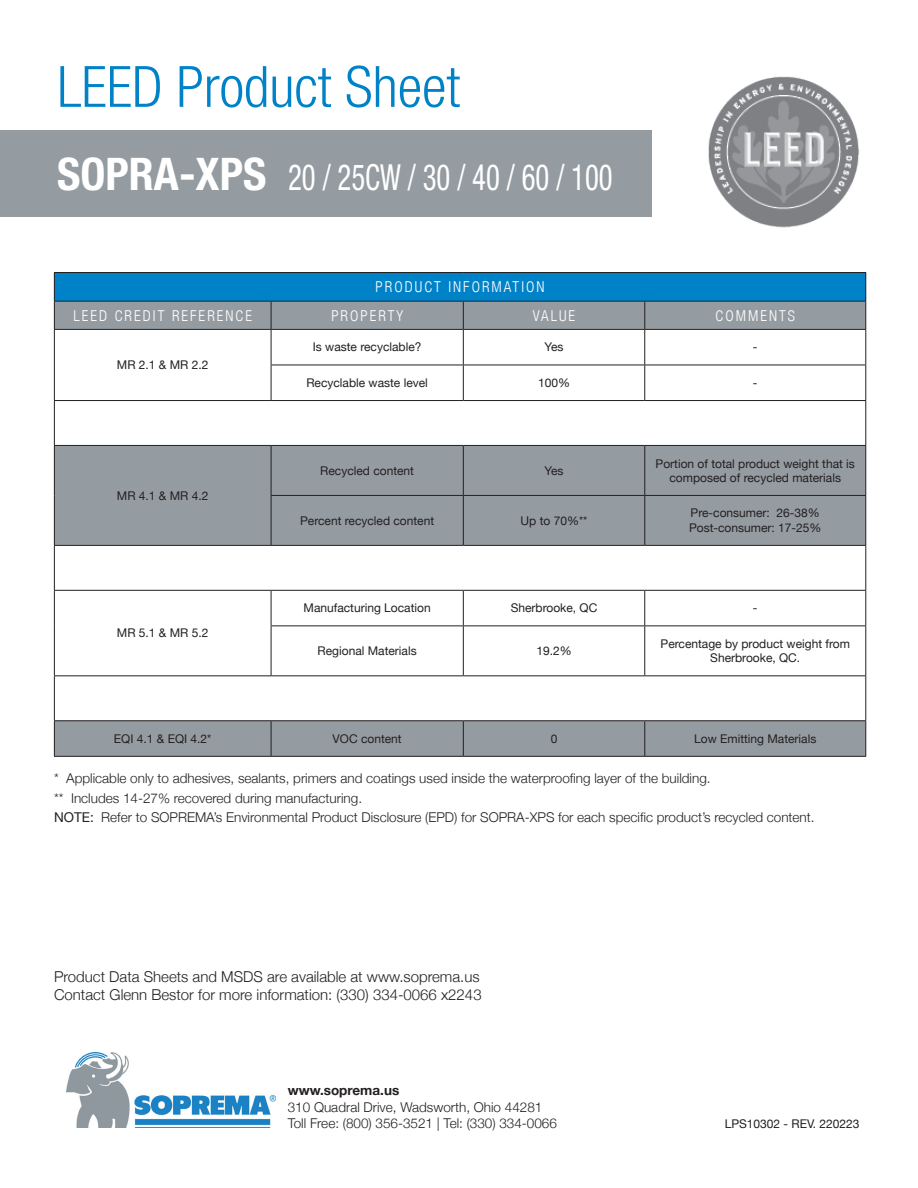
<style>
.page{position:relative;width:918px;height:1188px;background:#fff}
.page>*{position:absolute;margin:0;border:0;box-sizing:border-box;transform-origin:0 0}
.t1{font:300 condensed 57px "Helvetica Neue LT";color:#0082c8}
.t2{font:condensed 36px "Helvetica Neue LT Std";color:#fff;scale:.8 1}
.t3{font:300 15px "Helvetica Neue";color:#231f20}
.t4{font:300 condensed 15px "Helvetica Neue LT";letter-spacing:.135em;color:#fff}
.t5{font:300 13.5px "Helvetica Neue";color:#231f20}
.t6{font:700 13.5px "Helvetica Neue";color:#231f20}
.t7{font:12px/14.4px "Helvetica Neue";color:#231f20;text-align:center}
.s1{font-weight:700;font-size:45px}
.s2{font-weight:400}
</style>
<div class="page">
<div style="left:0;top:131px;width:651px;height:86px;background:#959ca1"></div>
<img style="left:66px;top:1053px;width:210px;height:75px">
<div style="left:54px;top:273px;width:812px;height:28px;background:#0082c8"></div>
<div style="left:55px;top:302px;width:810px;height:27px;background:#959ca1"></div>
<svg style="left:55px;top:330px;width:810px;height:260px"></svg>
<svg style="left:270px;top:591px;width:595px;height:84px"></svg>
<div style="left:55px;top:721px;width:810px;height:35px;background:#959ca1"></div>
<hr style="left:54px;top:272px;width:217px;height:1px;background:#231f20">
<hr style="left:271px;top:272px;width:192px;height:1px;background:#231f20">
<hr style="left:463px;top:272px;width:182px;height:1px;background:#231f20">
<hr style="left:645px;top:272px;width:221px;height:1px;background:#231f20">
<hr style="left:54px;top:301px;width:217px;height:1px;background:#231f20">
<svg style="left:54px;top:273px;width:1px;height:56px"></svg>
<hr style="left:271px;top:301px;width:192px;height:1px;background:#231f20">
<svg style="left:271px;top:302px;width:1px;height:27px"></svg>
<hr style="left:463px;top:301px;width:182px;height:1px;background:#231f20">
<svg style="left:463px;top:302px;width:1px;height:27px"></svg>
<hr style="left:645px;top:301px;width:221px;height:1px;background:#231f20">
<svg style="left:644px;top:302px;width:1px;height:27px"></svg>
<svg style="left:865px;top:273px;width:1px;height:56px"></svg>
<hr style="left:54px;top:329px;width:217px;height:1px;background:#231f20">
<hr style="left:54px;top:330px;width:1px;height:35px;background:#231f20">
<hr style="left:271px;top:329px;width:192px;height:1px;background:#231f20">
<hr style="left:271px;top:330px;width:1px;height:35px;background:#231f20">
<hr style="left:463px;top:329px;width:182px;height:1px;background:#231f20">
<hr style="left:463px;top:330px;width:1px;height:35px;background:#231f20">
<hr style="left:645px;top:329px;width:221px;height:1px;background:#231f20">
<hr style="left:644px;top:330px;width:1px;height:35px;background:#231f20">
<hr style="left:865px;top:330px;width:1px;height:35px;background:#231f20">
<hr style="left:54px;top:365px;width:1px;height:35px;background:#231f20">
<hr style="left:271px;top:365px;width:192px;height:1px;background:#231f20">
<hr style="left:271px;top:365px;width:1px;height:35px;background:#231f20">
<hr style="left:463px;top:365px;width:182px;height:1px;background:#231f20">
<hr style="left:463px;top:365px;width:1px;height:35px;background:#231f20">
<hr style="left:645px;top:365px;width:221px;height:1px;background:#231f20">
<hr style="left:644px;top:365px;width:1px;height:35px;background:#231f20">
<hr style="left:865px;top:365px;width:1px;height:35px;background:#231f20">
<hr style="left:54px;top:400px;width:217px;height:1px;background:#231f20">
<hr style="left:54px;top:401px;width:1px;height:44px;background:#231f20">
<hr style="left:271px;top:400px;width:192px;height:1px;background:#231f20">
<hr style="left:463px;top:400px;width:182px;height:1px;background:#231f20">
<hr style="left:645px;top:400px;width:221px;height:1px;background:#231f20">
<hr style="left:865px;top:401px;width:1px;height:44px;background:#231f20">
<hr style="left:54px;top:445px;width:217px;height:1px;background:#231f20">
<hr style="left:54px;top:446px;width:1px;height:49px;background:#231f20">
<hr style="left:271px;top:445px;width:192px;height:1px;background:#231f20">
<hr style="left:271px;top:446px;width:1px;height:49px;background:#231f20">
<hr style="left:463px;top:445px;width:182px;height:1px;background:#231f20">
<hr style="left:463px;top:446px;width:1px;height:49px;background:#231f20">
<hr style="left:645px;top:445px;width:221px;height:1px;background:#231f20">
<hr style="left:644px;top:446px;width:1px;height:49px;background:#231f20">
<hr style="left:865px;top:446px;width:1px;height:49px;background:#231f20">
<hr style="left:54px;top:495px;width:1px;height:50px;background:#231f20">
<hr style="left:271px;top:495px;width:192px;height:1px;background:#231f20">
<hr style="left:271px;top:496px;width:1px;height:49px;background:#231f20">
<hr style="left:463px;top:495px;width:182px;height:1px;background:#231f20">
<hr style="left:463px;top:496px;width:1px;height:49px;background:#231f20">
<hr style="left:645px;top:495px;width:221px;height:1px;background:#231f20">
<hr style="left:644px;top:496px;width:1px;height:49px;background:#231f20">
<hr style="left:865px;top:496px;width:1px;height:49px;background:#231f20">
<hr style="left:54px;top:545px;width:217px;height:1px;background:#231f20">
<hr style="left:54px;top:546px;width:1px;height:44px;background:#231f20">
<hr style="left:271px;top:545px;width:192px;height:1px;background:#231f20">
<hr style="left:463px;top:545px;width:182px;height:1px;background:#231f20">
<hr style="left:645px;top:545px;width:221px;height:1px;background:#231f20">
<hr style="left:865px;top:546px;width:1px;height:44px;background:#231f20">
<hr style="left:54px;top:590px;width:217px;height:1px;background:#231f20">
<hr style="left:54px;top:591px;width:1px;height:35px;background:#231f20">
<hr style="left:271px;top:590px;width:192px;height:1px;background:#231f20">
<hr style="left:271px;top:591px;width:1px;height:34px;background:#231f20">
<hr style="left:463px;top:590px;width:182px;height:1px;background:#231f20">
<hr style="left:463px;top:591px;width:1px;height:34px;background:#231f20">
<hr style="left:645px;top:590px;width:221px;height:1px;background:#231f20">
<hr style="left:644px;top:591px;width:1px;height:34px;background:#231f20">
<hr style="left:865px;top:591px;width:1px;height:34px;background:#231f20">
<hr style="left:54px;top:626px;width:1px;height:49px;background:#231f20">
<hr style="left:271px;top:625px;width:192px;height:1px;background:#231f20">
<hr style="left:271px;top:626px;width:1px;height:49px;background:#231f20">
<hr style="left:463px;top:625px;width:182px;height:1px;background:#231f20">
<hr style="left:463px;top:626px;width:1px;height:49px;background:#231f20">
<hr style="left:645px;top:625px;width:221px;height:1px;background:#231f20">
<hr style="left:644px;top:626px;width:1px;height:49px;background:#231f20">
<hr style="left:865px;top:626px;width:1px;height:49px;background:#231f20">
<hr style="left:54px;top:675px;width:217px;height:1px;background:#231f20">
<hr style="left:54px;top:676px;width:1px;height:44px;background:#231f20">
<hr style="left:271px;top:675px;width:192px;height:1px;background:#231f20">
<hr style="left:463px;top:675px;width:182px;height:1px;background:#231f20">
<hr style="left:645px;top:675px;width:221px;height:1px;background:#231f20">
<hr style="left:865px;top:676px;width:1px;height:44px;background:#231f20">
<hr style="left:54px;top:720px;width:217px;height:1px;background:#231f20">
<hr style="left:54px;top:721px;width:1px;height:35px;background:#231f20">
<hr style="left:271px;top:720px;width:192px;height:1px;background:#231f20">
<hr style="left:271px;top:721px;width:1px;height:35px;background:#231f20">
<hr style="left:463px;top:720px;width:182px;height:1px;background:#231f20">
<hr style="left:463px;top:721px;width:1px;height:35px;background:#231f20">
<hr style="left:645px;top:720px;width:221px;height:1px;background:#231f20">
<hr style="left:644px;top:721px;width:1px;height:35px;background:#231f20">
<hr style="left:865px;top:721px;width:1px;height:35px;background:#231f20">
<hr style="left:54px;top:756px;width:217px;height:1px;background:#231f20">
<hr style="left:271px;top:756px;width:192px;height:1px;background:#231f20">
<hr style="left:463px;top:756px;width:182px;height:1px;background:#231f20">
<hr style="left:645px;top:756px;width:221px;height:1px;background:#231f20">
<img style="left:708px;top:76px;width:152px;height:152px">
<p class="t1" style="left:57px;top:54px;width:404px">LEED Product Sheet</p>
<p class="t2" style="left:57px;top:156px;width:696px"><span class="s1">SOPRA-XPS</span> 20 / 25CW / 30 / 40 / 60 / 100</p>
<p class="t4" style="left:376px;top:278px;width:170px">PRODUCT INFORMATION</p>
<p class="t4" style="left:73px;top:307px;width:180px">LEED CREDIT REFERENCE</p>
<p class="t4" style="left:331px;top:307px;width:73px">PROPERTY</p>
<p class="t4" style="left:533px;top:307px;width:44px">VALUE</p>
<p class="t4" style="left:716px;top:307px;width:81px">COMMENTS</p>
<p class="t7" style="left:117px;top:358px;width:93px">MR 2.1 &amp; MR 2.2</p>
<p class="t7" style="left:313px;top:340px;width:110px">Is waste recyclable?</p>
<p class="t7" style="left:545px;top:340px;width:20px">Yes</p>
<p class="t7" style="left:753px;top:340px;width:6px">-</p>
<p class="t7" style="left:306px;top:375px;width:123px">Recyclable waste level</p>
<p class="t7" style="left:538px;top:375px;width:34px">100%</p>
<p class="t7" style="left:753px;top:375px;width:6px">-</p>
<p class="t7" style="left:117px;top:488px;width:93px">MR 4.1 &amp; MR 4.2</p>
<p class="t7" style="left:117px;top:626px;width:93px">MR 5.1 &amp; MR 5.2</p>
<p class="t7" style="left:320px;top:463px;width:95px">Recycled content</p>
<p class="t7" style="left:545px;top:463px;width:20px">Yes</p>
<p class="t7" style="left:656px;top:456px;width:201px">Portion of total product weight that is composed of recycled materials</p>
<p class="t7" style="left:300px;top:513px;width:136px">Percent recycled content</p>
<p class="t7" style="left:521px;top:513px;width:68px">Up to 70%**</p>
<p class="t7" style="left:691px;top:506px;width:131px">Pre-consumer: 26-38%</p>
<p class="t7" style="left:689px;top:520px;width:134px">Post-consumer: 17-25%</p>
<p class="t7" style="left:304px;top:601px;width:129px">Manufacturing Location</p>
<p class="t7" style="left:511px;top:601px;width:88px">Sherbrooke, QC</p>
<p class="t7" style="left:753px;top:601px;width:6px">-</p>
<p class="t7" style="left:318px;top:644px;width:101px">Regional Materials</p>
<p class="t7" style="left:536px;top:644px;width:37px">19.2%</p>
<p class="t7" style="left:661px;top:636px;width:191px">Percentage by product weight from<br>Sherbrooke, QC.</p>
<p class="t7" style="left:114px;top:731px;width:99px">EQI 4.1 &amp; EQI 4.2*</p>
<p class="t7" style="left:333px;top:731px;width:71px">VOC content</p>
<p class="t7" style="left:551px;top:731px;width:8px">0</p>
<p class="t7" style="left:694px;top:731px;width:124px">Low Emitting Materials</p>
<p class="t5" style="left:54px;top:770px;width:658px">* Applicable only to adhesives, sealants, primers and coatings used inside the waterproofing layer of the building.</p>
<p class="t5" style="left:54px;top:790px;width:310px">** Includes 14-27% recovered during manufacturing.</p>
<p class="t5" style="left:54px;top:809px;width:762px"><span class="s2">NOTE:</span> Refer to SOPREMA’s Environmental Product Disclosure (EPD) for SOPRA-XPS for each specific product’s recycled content.</p>
<p class="t3" style="left:54px;top:968px;width:427px">Product Data Sheets and MSDS are available at www.soprema.us</p>
<p class="t3" style="left:54px;top:986px;width:429px">Contact Glenn Bestor for more information: (330) 334-0066 x2243</p>
<p class="t6" style="left:288px;top:1080px;width:113px">www.soprema.us</p>
<p class="t5" style="left:288px;top:1099px;width:256px">310 Quadral Drive, Wadsworth, Ohio 44281</p>
<p class="t5" style="left:288px;top:1115px;width:271px">Toll Free: (800) 356-3521 | Tel: (330) 334-0066</p>
<p class="t7" style="left:725px;top:1117px;width:136px">LPS10302 - REV. 220223</p>
</div>
